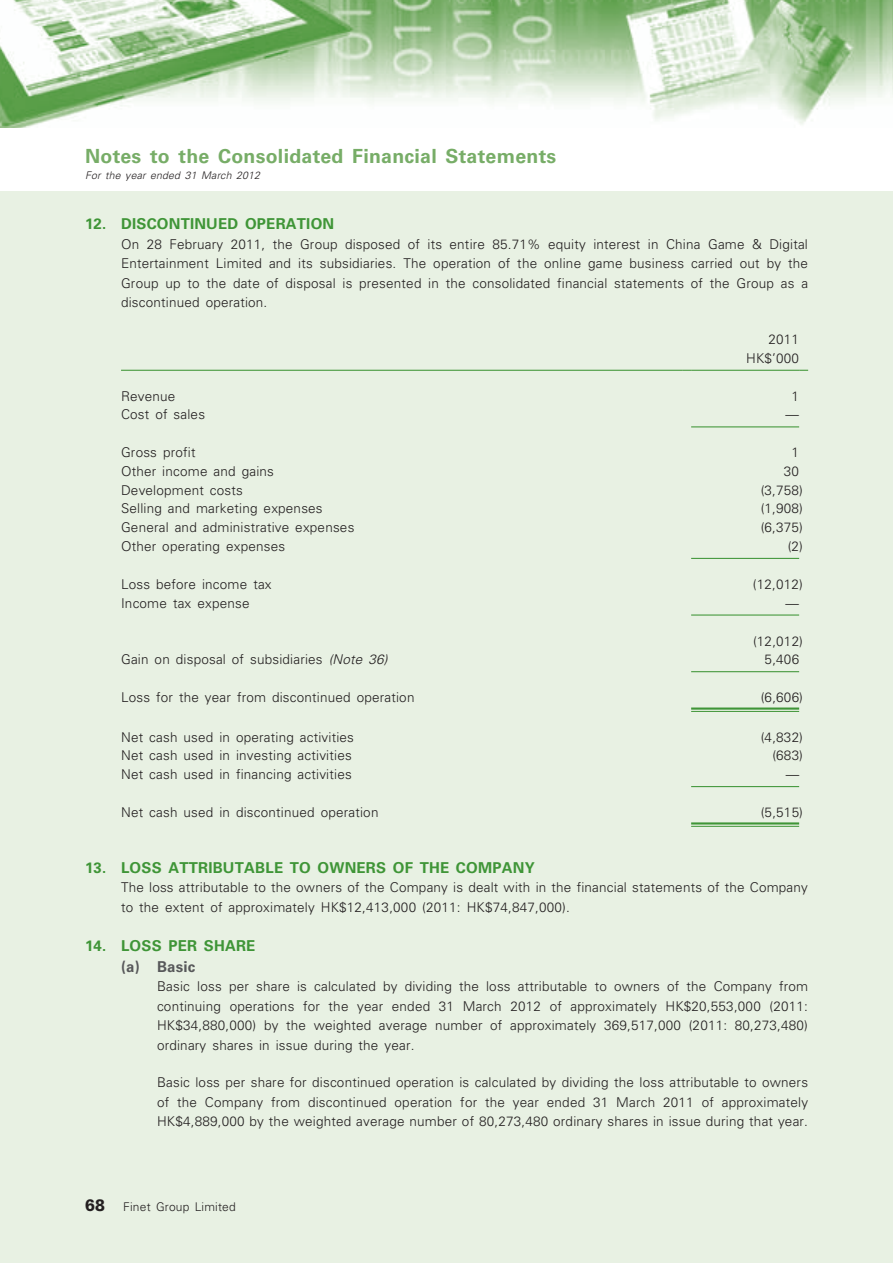
<style>
.page{position:relative;width:893px;height:1263px;background:#fff}
.page>*{position:absolute;margin:0;border:0;box-sizing:border-box;transform-origin:0 0}
.t1{font:700 19.5px "Univers LT Std";letter-spacing:.015em;color:#77ad67}
.t2{font:700 15px "Univers LT Std";letter-spacing:.015em;color:#3f9537}
.t3{font:700 15px "Univers LT Std";letter-spacing:.015em;color:#57585a}
.t4{font:300 13.5px/19.5px "Univers LT Std";letter-spacing:.015em;color:#231f20;text-align:justify}
.t5{font:300 12px "Univers LT Std";letter-spacing:.015em;color:#231f20}
.t6{font:italic 300 10.5px "Univers LT Std";letter-spacing:.015em;color:#231f20}
.s1{font-style:italic}
.s2{font-weight:900;font-size:16.5px}
</style>
<div class="page">
<div style="left:0;top:191px;width:893px;height:1072px;background:#e8f1e3"></div>
<img style="left:0;top:0;width:893px;height:127px">
<hr style="left:121px;top:370px;width:561px;height:1px;background:#3f9537">
<hr style="left:691px;top:370px;width:108px;height:1px;background:#3f9537">
<hr style="left:691px;top:426px;width:108px;height:1px;background:#3f9537">
<hr style="left:691px;top:558px;width:108px;height:1px;background:#3f9537">
<hr style="left:691px;top:614px;width:108px;height:2px;background:#3f9537">
<hr style="left:691px;top:671px;width:108px;height:1px;background:#3f9537">
<hr style="left:691px;top:786px;width:108px;height:1px;background:#3f9537">
<hr style="left:691px;top:707px;width:108px;height:3px;background:#3f9537">
<hr style="left:691px;top:711px;width:108px;height:1px;background:#3f9537">
<hr style="left:691px;top:822px;width:108px;height:2px;background:#3f9537">
<hr style="left:691px;top:826px;width:108px;height:1px;background:#3f9537">
<h1 class="t1" style="left:85px;top:145px;width:473px">NOTES TO THE CONSOLIDATED FINANCIAL STATEMENTS</h1>
<p class="t6" style="left:85px;top:169px;width:176px">For the year ended 31 March 2012</p>
<p class="t2" style="left:85px;top:215px;width:58px">12. DISCONTINUED</p>
<p class="t2" style="left:245px;top:215px;width:23px">OPERATION</p>
<p class="t4" style="left:121px;top:234px;width:689px">On 28 February 2011, the Group disposed of its entire 85.71% equity interest in China Game &amp; Digital Entertainment Limited and its subsidiaries. The operation of the online game business carried out by the Group up to the date of disposal is presented in the consolidated financial statements of the Group as a discontinued operation.</p>
<p class="t4" style="left:746px;top:330px;width:54px;line-height:18.8px;text-align:right">2011<br>HK$’000</p>
<p class="t4" style="left:121px;top:386px;width:56px">Revenue</p>
<p class="t4" style="left:792px;top:386px;width:9px">1</p>
<p class="t4" style="left:121px;top:405px;width:86px">Cost of sales</p>
<p class="t4" style="left:786px;top:405px;width:15px">—</p>
<p class="t4" style="left:121px;top:443px;width:76px">Gross profit</p>
<p class="t4" style="left:792px;top:443px;width:9px">1</p>
<p class="t4" style="left:121px;top:461px;width:154px">Other income and gains</p>
<p class="t4" style="left:784px;top:461px;width:17px">30</p>
<p class="t4" style="left:121px;top:480px;width:123px">Development costs</p>
<p class="t4" style="left:761px;top:480px;width:44px">(3,758)</p>
<p class="t4" style="left:121px;top:499px;width:203px">Selling and marketing expenses</p>
<p class="t4" style="left:761px;top:499px;width:44px">(1,908)</p>
<p class="t4" style="left:121px;top:518px;width:235px">General and administrative expenses</p>
<p class="t4" style="left:761px;top:518px;width:44px">(6,375)</p>
<p class="t4" style="left:121px;top:536px;width:166px">Other operating expenses</p>
<p class="t4" style="left:788px;top:536px;width:17px">(2)</p>
<p class="t4" style="left:121px;top:574px;width:152px">Loss before income tax</p>
<p class="t4" style="left:753px;top:574px;width:51px">(12,012)</p>
<p class="t4" style="left:121px;top:593px;width:130px">Income tax expense</p>
<p class="t4" style="left:786px;top:593px;width:15px">—</p>
<p class="t4" style="left:753px;top:631px;width:51px">(12,012)</p>
<p class="t4" style="left:121px;top:650px;width:268px">Gain on disposal of subsidiaries <span class="s1">(Note 36)</span></p>
<p class="t4" style="left:765px;top:650px;width:36px">5,406</p>
<p class="t4" style="left:121px;top:688px;width:295px">Loss for the year from discontinued operation</p>
<p class="t4" style="left:761px;top:688px;width:44px">(6,606)</p>
<p class="t4" style="left:121px;top:727px;width:234px">Net cash used in operating activities</p>
<p class="t4" style="left:761px;top:727px;width:44px">(4,832)</p>
<p class="t4" style="left:121px;top:746px;width:232px">Net cash used in investing activities</p>
<p class="t4" style="left:772px;top:746px;width:32px">(683)</p>
<p class="t4" style="left:121px;top:765px;width:232px">Net cash used in financing activities</p>
<p class="t4" style="left:786px;top:765px;width:15px">—</p>
<p class="t4" style="left:121px;top:802px;width:259px">Net cash used in discontinued operation</p>
<p class="t4" style="left:761px;top:802px;width:44px">(5,515)</p>
<p class="t2" style="left:85px;top:858px;width:56px">13. LOSS</p>
<p class="t2" style="left:168px;top:858px;width:22px">ATTRIBUTABLE</p>
<p class="t2" style="left:290px;top:858px;width:52px">TO OWNERS</p>
<p class="t2" style="left:393px;top:858px;width:38px">OF THE</p>
<p class="t2" style="left:456px;top:858px;width:23px">COMPANY</p>
<p class="t4" style="left:121px;top:877px;width:688px">The loss attributable to the owners of the Company is dealt with in the financial statements of the Company to the extent of approximately HK$12,413,000 (2011: HK$74,847,000).</p>
<p class="t2" style="left:85px;top:936px;width:56px">14. LOSS</p>
<p class="t2" style="left:168px;top:936px;width:57px">PER SHARE</p>
<p class="t3" style="left:121px;top:957px;width:76px">(A) BASIC</p>
<p class="t4" style="left:157px;top:976px;width:653px">Basic loss per share is calculated by dividing the loss attributable to owners of the Company from continuing operations for the year ended 31 March 2012 of approximately HK$20,553,000 (2011:<br>HK$34,880,000) by the weighted average number of approximately 369,517,000 (2011: 80,273,480) ordinary shares in issue during the year.</p>
<p class="t4" style="left:157px;top:1072px;width:653px">Basic loss per share for discontinued operation is calculated by dividing the loss attributable to owners of the Company from discontinued operation for the year ended 31 March 2011 of approximately HK$4,889,000 by the weighted average number of 80,273,480 ordinary shares in issue during that year.</p>
<p class="t5" style="left:85px;top:1199px;width:152px"><span class="s2">68</span> Finet Group Limited</p>
</div>
